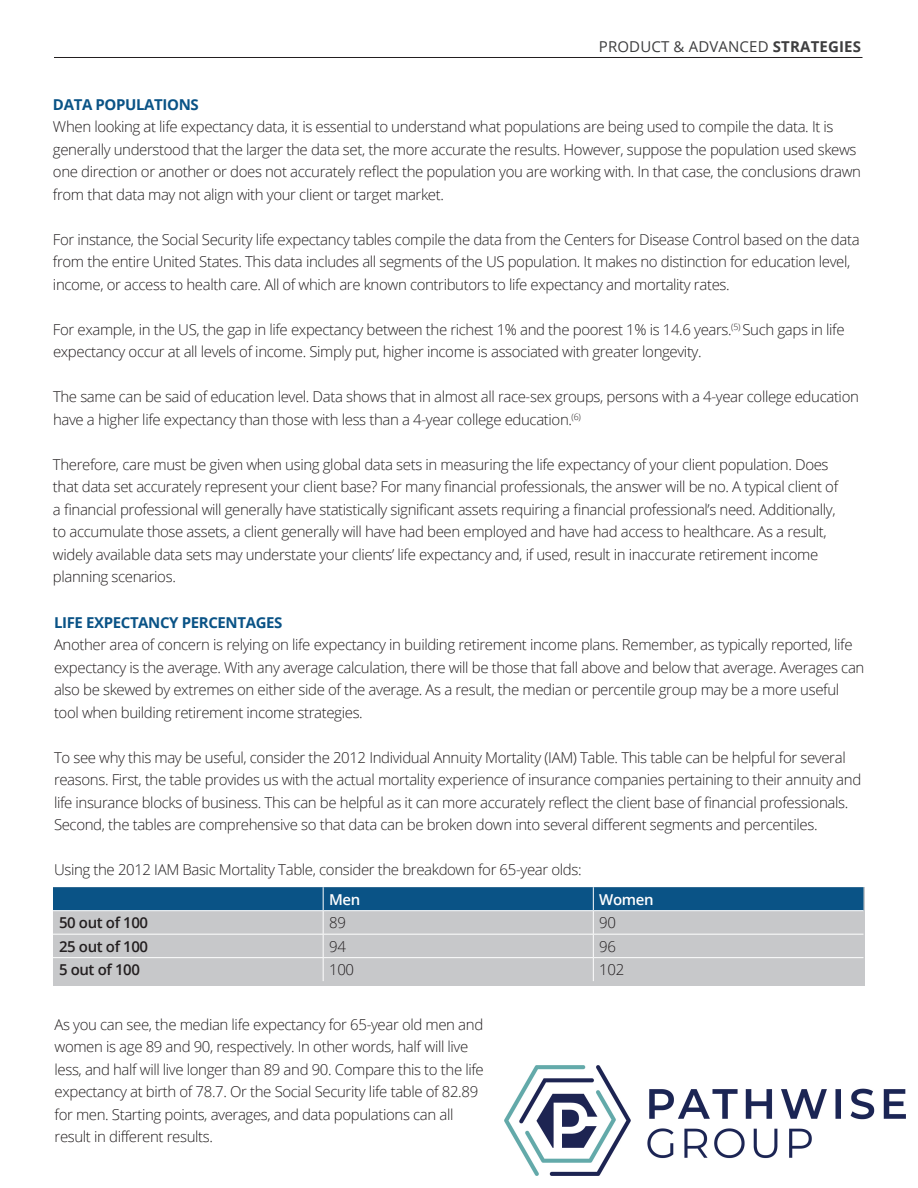
<style>
.page{position:relative;width:918px;height:1188px;background:#fff}
.page>*{position:absolute;margin:0;border:0;box-sizing:border-box;transform-origin:0 0}
.t1{font:300 15px/22.5px "Open Sans";letter-spacing:-.025em;color:#231f20}
.t2{font:700 15px "Open Sans";letter-spacing:-.025em;color:#0a5386}
.t3{font:600 15px "Open Sans";letter-spacing:-.025em;color:#231f20}
.t4{font:15px "Open Sans";letter-spacing:.01em;color:#3e3e3f}
.t5{font:600 15px "Open Sans";letter-spacing:-.025em;color:#fff}
.s1{font-weight:700}
</style>
<div class="page">
<hr style="left:54px;top:57px;width:808px;height:1px;background:#231f20">
<div style="left:53px;top:887px;width:812px;height:99px;background:#c7c8ca"></div>
<svg style="left:53px;top:887px;width:811px;height:94px"></svg>
<img style="left:505px;top:1066px;width:400px;height:110px">
<p class="t4" style="left:599px;top:36px;width:264px">PRODUCT &amp; ADVANCED <span class="s1">STRATEGIES</span></p>
<p class="t2" style="left:53px;top:94px;width:147px">DATA POPULATIONS</p>
<p class="t1" style="left:53px;top:115px;width:809px">When looking at life expectancy data, it is essential to understand what populations are being used to compile the data. It is generally understood that the larger the data set, the more accurate the results. However, suppose the population used skews one direction or another or does not accurately reflect the population you are working with. In that case, the conclusions drawn from that data may not align with your client or target market.</p>
<p class="t1" style="left:53px;top:228px;width:808px">For instance, the Social Security life expectancy tables compile the data from the Centers for Disease Control based on the data from the entire United States. This data includes all segments of the US population. It makes no distinction for education level, income, or access to health care. All of which are known contributors to life expectancy and mortality rates.</p>
<p class="t1" style="left:53px;top:318px;width:793px">For example, in the US, the gap in life expectancy between the richest 1% and the poorest 1% is 14.6 years.<sup>(5)</sup> Such gaps in life expectancy occur at all levels of income. Simply put, higher income is associated with greater longevity.</p>
<p class="t1" style="left:53px;top:385px;width:807px">The same can be said of education level. Data shows that in almost all race-sex groups, persons with a 4-year college education have a higher life expectancy than those with less than a 4-year college education.<sup>(6)</sup></p>
<p class="t1" style="left:53px;top:453px;width:787px">Therefore, care must be given when using global data sets in measuring the life expectancy of your client population. Does that data set accurately represent your client base? For many financial professionals, the answer will be no. A typical client of a financial professional will generally have statistically significant assets requiring a financial professional’s need. Additionally, to accumulate those assets, a client generally will have had been employed and have had access to healthcare. As a result, widely available data sets may understate your clients’ life expectancy and, if used, result in inaccurate retirement income planning scenarios.</p>
<p class="t2" style="left:54px;top:612px;width:230px">LIFE EXPECTANCY PERCENTAGES</p>
<p class="t1" style="left:54px;top:633px;width:812px">Another area of concern is relying on life expectancy in building retirement income plans. Remember, as typically reported, life expectancy is the average. With any average calculation, there will be those that fall above and below that average. Averages can also be skewed by extremes on either side of the average. As a result, the median or percentile group may be a more useful tool when building retirement income strategies.</p>
<p class="t1" style="left:54px;top:746px;width:809px">To see why this may be useful, consider the 2012 Individual Annuity Mortality (IAM) Table. This table can be helpful for several reasons. First, the table provides us with the actual mortality experience of insurance companies pertaining to their annuity and life insurance blocks of business. This can be helpful as it can more accurately reflect the client base of financial professionals.<br>Second, the tables are comprehensive so that data can be broken down into several different segments and percentiles.</p>
<p class="t1" style="left:54px;top:858px;width:529px">Using the 2012 IAM Basic Mortality Table, consider the breakdown for 65-year olds:</p>
<p class="t5" style="left:329px;top:889px;width:33px">Men</p>
<p class="t5" style="left:599px;top:889px;width:56px">Women</p>
<p class="t3" style="left:59px;top:912px;width:91px">50 out of 100</p>
<p class="t1" style="left:329px;top:911px;width:18px">89</p>
<p class="t1" style="left:599px;top:911px;width:18px">90</p>
<p class="t3" style="left:59px;top:936px;width:91px">25 out of 100</p>
<p class="t1" style="left:329px;top:935px;width:18px">94</p>
<p class="t1" style="left:599px;top:935px;width:18px">96</p>
<p class="t3" style="left:59px;top:959px;width:83px">5 out of 100</p>
<p class="t1" style="left:329px;top:958px;width:26px">100</p>
<p class="t1" style="left:599px;top:958px;width:26px">102</p>
<p class="t1" style="left:55px;top:1013px;width:431px">As you can see, the median life expectancy for 65-year old men and women is age 89 and 90, respectively. In other words, half will live less, and half will live longer than 89 and 90. Compare this to the life expectancy at birth of 78.7. Or the Social Security life table of 82.89 for men. Starting points, averages, and data populations can all result in different results.</p>
</div>
